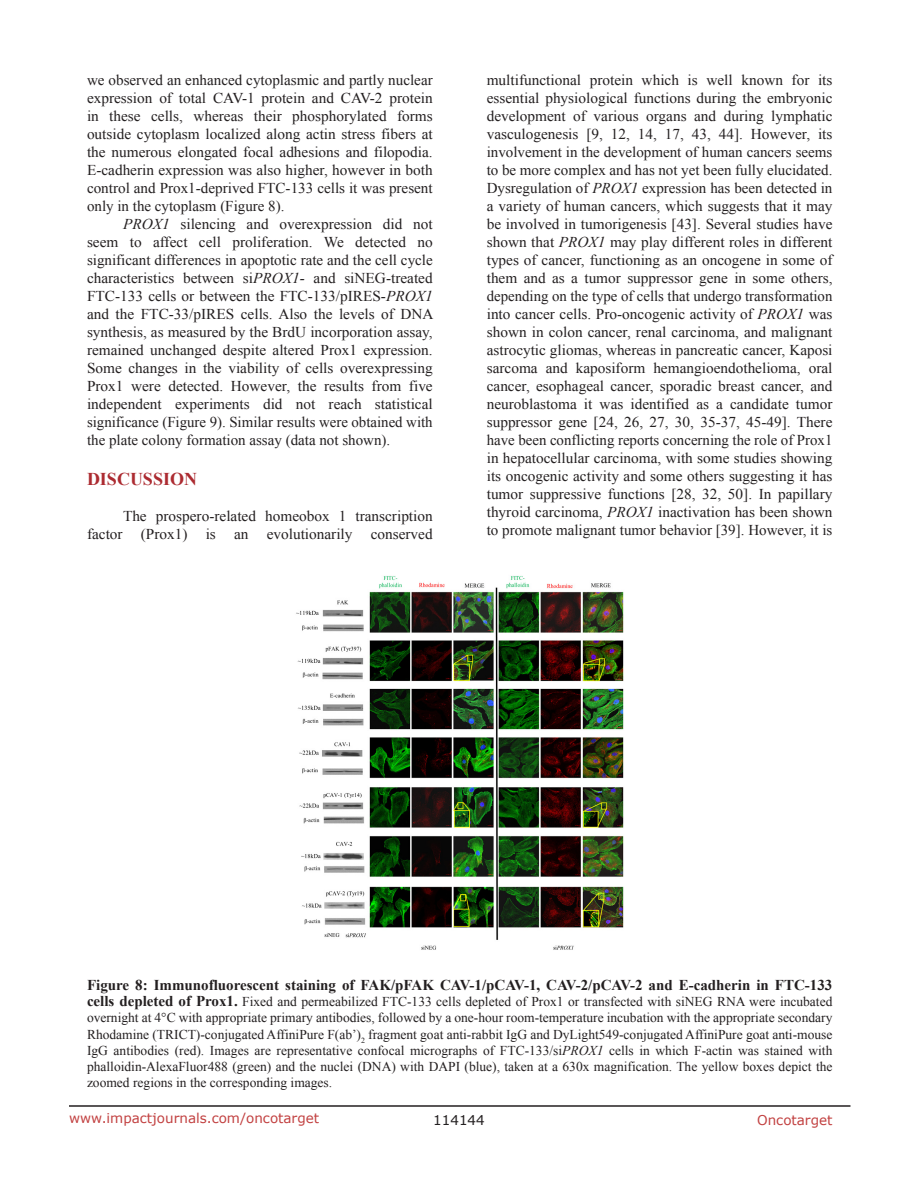
<style>
.page{position:relative;width:918px;height:1188px;background:#fff}
.page>*{position:absolute;margin:0;border:0;box-sizing:border-box;transform-origin:0 0}
.Heading{font:700 18px "Times New Roman";color:#ac2b31}
.BodyText{font:15px/18px "Times New Roman";color:#231f20;text-align:justify}
.figuretext{font:700 15px "Times New Roman";color:#231f20}
.figuretext-2{font:13.5px/16.2px "Times New Roman";color:#231f20;text-align:justify}
.t1{font:13.5px "Verdana";color:#c24141}
.t2{font:13.5px "Verdana";color:#231f20}
.s1{font-style:italic}
.s2{font-weight:700;font-size:15px}
</style>
<div class="page">
<hr style="left:69px;top:1105px;width:781px;height:2px;background:#231f20">
<img style="left:296px;top:576px;width:328px;height:374px">
<p class="BodyText" style="left:87px;top:71px;width:347px">we observed an enhanced cytoplasmic and partly nuclear expression of total CAV-1 protein and CAV-2 protein in these cells, whereas their phosphorylated forms outside cytoplasm localized along actin stress fibers at the numerous elongated focal adhesions and filopodia.<br>E-cadherin expression was also higher, however in both control and Prox1-deprived FTC-133 cells it was present only in the cytoplasm (Figure 8).</p>
<p class="BodyText" style="left:87px;top:215px;width:348px;text-indent:36px"><span class="s1">PROX1</span> silencing and overexpression did not seem to affect cell proliferation. We detected no significant differences in apoptotic rate and the cell cycle characteristics between si<span class="s1">PROX1-</span> and siNEG-treated FTC-133 cells or between the FTC-133/pIRES-<span class="s1">PROX1 </span>and the FTC-33/pIRES cells. Also the levels of DNA synthesis, as measured by the BrdU incorporation assay, remained unchanged despite altered Prox1 expression.<br>Some changes in the viability of cells overexpressing Prox1 were detected. However, the results from five independent experiments did not reach statistical significance (Figure 9). Similar results were obtained with the plate colony formation assay (data not shown).</p>
<p class="Heading" style="left:87px;top:467px;width:112px">DISCUSSION</p>
<p class="BodyText" style="left:87px;top:507px;width:347px;text-align:right">The prospero-related homeobox 1 transcription factor (Prox1) is an evolutionarily conserved</p>
<p class="BodyText" style="left:487px;top:71px;width:347px">multifunctional protein which is well known for its essential physiological functions during the embryonic development of various organs and during lymphatic vasculogenesis [9, 12, 14, 17, 43, 44]. However, its involvement in the development of human cancers seems to be more complex and has not yet been fully elucidated.<br>Dysregulation of <span class="s1">PROX1</span> expression has been detected in a variety of human cancers, which suggests that it may be involved in tumorigenesis [43]. Several studies have shown that <span class="s1">PROX1</span> may play different roles in different types of cancer, functioning as an oncogene in some of them and as a tumor suppressor gene in some others, depending on the type of cells that undergo transformation into cancer cells. Pro-oncogenic activity of <span class="s1">PROX1</span> was shown in colon cancer, renal carcinoma, and malignant astrocytic gliomas, whereas in pancreatic cancer, Kaposi sarcoma and kaposiform hemangioendothelioma, oral cancer, esophageal cancer, sporadic breast cancer, and neuroblastoma it was identified as a candidate tumor suppressor gene [24, 26, 27, 30, 35-37, 45-49]. There have been conflicting reports concerning the role of Prox1 in hepatocellular carcinoma, with some studies showing its oncogenic activity and some others suggesting it has tumor suppressive functions [28, 32, 50]. In papillary thyroid carcinoma, <span class="s1">PROX1</span> inactivation has been shown to promote malignant tumor behavior [39]. However, it is</p>
<p class="figuretext" style="left:87px;top:975px;width:747px">Figure 8: Immunofluorescent staining of FAK/pFAK CAV-1/pCAV-1, CAV-2/pCAV-2 and E-cadherin in FTC-133</p>
<p class="figuretext-2" style="left:87px;top:993px;width:747px"><span class="s2">cells depleted of Prox1.</span> Fixed and permeabilized FTC-133 cells depleted of Prox1 or transfected with siNEG RNA were incubated overnight at 4°C with appropriate primary antibodies, followed by a one-hour room-temperature incubation with the appropriate secondary Rhodamine (TRICT)-conjugated AffiniPure F(ab’)<sub>2</sub> fragment goat anti-rabbit IgG and DyLight549-conjugated AffiniPure goat anti-mouse IgG antibodies (red). Images are representative confocal micrographs of FTC-133/si<span class="s1">PROX1</span> cells in which F-actin was stained with phalloidin-AlexaFluor488 (green) and the nuclei (DNA) with DAPI (blue), taken at a 630x magnification. The yellow boxes depict the zoomed regions in the corresponding images.</p>
<p class="t1" style="left:69px;top:1109px;width:252px">www.impactjournals.com/oncotarget</p>
<p class="t2" style="left:433px;top:1111px;width:53px">114144</p>
<p class="t1" style="left:757px;top:1111px;width:77px">Oncotarget</p>
</div>
